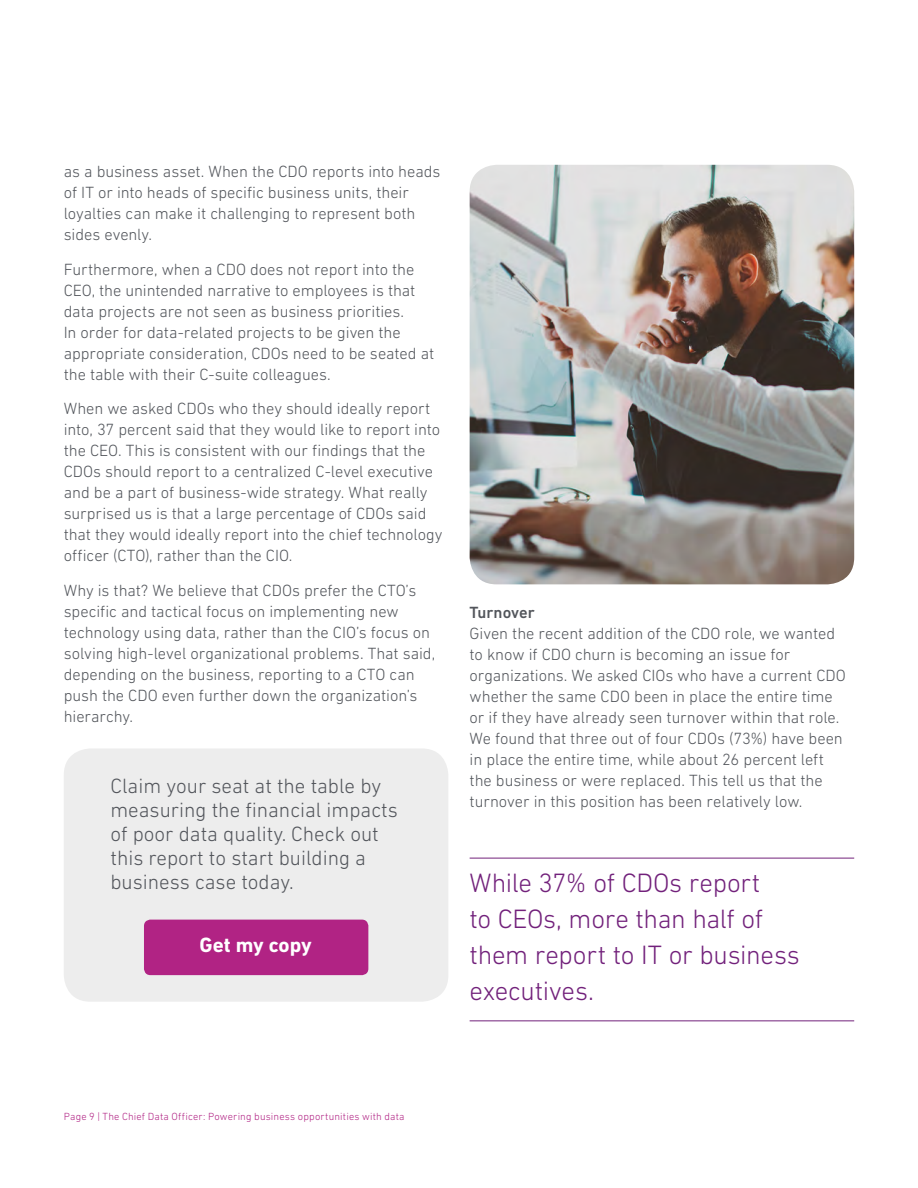
<style>
.page{position:relative;width:918px;height:1188px;background:#fff}
.page>*{position:absolute;margin:0;border:0;box-sizing:border-box;transform-origin:0 0}
.t1{font:300 27px/36px "DIN Next W1 G";letter-spacing:-.01em;color:#72217b}
.t2{font:300 21px/24px "DIN Next W1 G";color:#52555b}
.t3{font:700 21px "DIN Next W1 G";color:#fff}
.t4{font:300 16.5px/21px "DIN Next W1 G";letter-spacing:-.005em;color:#52555b}
.t5{font:500 16.5px "DIN Next W1 G";letter-spacing:-.005em;color:#52555b}
.t6{font:300 10.5px "DIN Next W1 G";letter-spacing:.015em;color:#b12384}
</style>
<div class="page">
<hr style="left:470px;top:858px;width:384px;height:1px;background:#72217b">
<hr style="left:470px;top:1020px;width:384px;height:1px;background:#72217b">
<img style="left:470px;top:165px;width:384px;height:419px">
<div style="left:64px;top:748px;width:384px;height:254px;background:#ededed;border-radius:27px"></div>
<div style="left:144px;top:920px;width:224px;height:55px;background:#b12384;border-radius:6px"></div>
<p class="t4" style="left:64px;top:161px;width:378px">as a business asset. When the CDO reports into heads of IT or into heads of specific business units, their loyalties can make it challenging to represent both sides evenly.</p>
<p class="t4" style="left:64px;top:259px;width:372px">Furthermore, when a CDO does not report into the CEO, the unintended narrative to employees is that data projects are not seen as business priorities.<br>In order for data-related projects to be given the appropriate consideration, CDOs need to be seated at the table with their C-suite colleagues.</p>
<p class="t4" style="left:64px;top:398px;width:380px">When we asked CDOs who they should ideally report into, 37 percent said that they would like to report into the CEO. This is consistent with our findings that the CDOs should report to a centralized C-level executive and be a part of business-wide strategy. What really surprised us is that a large percentage of CDOs said that they would ideally report into the chief technology officer (CTO), rather than the CIO.</p>
<p class="t4" style="left:64px;top:580px;width:373px">Why is that? We believe that CDOs prefer the CTO’s specific and tactical focus on implementing new technology using data, rather than the CIO’s focus on solving high-level organizational problems. That said, depending on the business, reporting to a CTO can push the CDO even further down the organization’s hierarchy.</p>
<p class="t2" style="left:110px;top:773px;width:289px">Claim your seat at the table by measuring the financial impacts of poor data quality. Check out this report to start building a business case today.</p>
<p class="t3" style="left:200px;top:933px;width:114px">Get my copy</p>
<p class="t5" style="left:470px;top:602px;width:67px">Turnover</p>
<p class="t4" style="left:470px;top:622px;width:378px">Given the recent addition of the CDO role, we wanted to know if CDO churn is becoming an issue for organizations. We asked CIOs who have a current CDO whether the same CDO been in place the entire time or if they have already seen turnover within that role.<br>We found that three out of four CDOs (73%) have been in place the entire time, while about 26 percent left the business or were replaced. This tell us that the turnover in this position has been relatively low.</p>
<h1 class="t1" style="left:470px;top:865px;width:332px">While 37% of CDOs report<br>to CEOs, more than half of them report to IT or business executives.</h1>
<p class="t6" style="left:64px;top:1111px;width:342px">Page 9 | The Chief Data Officer: Powering business opportunities with data</p>
</div>
